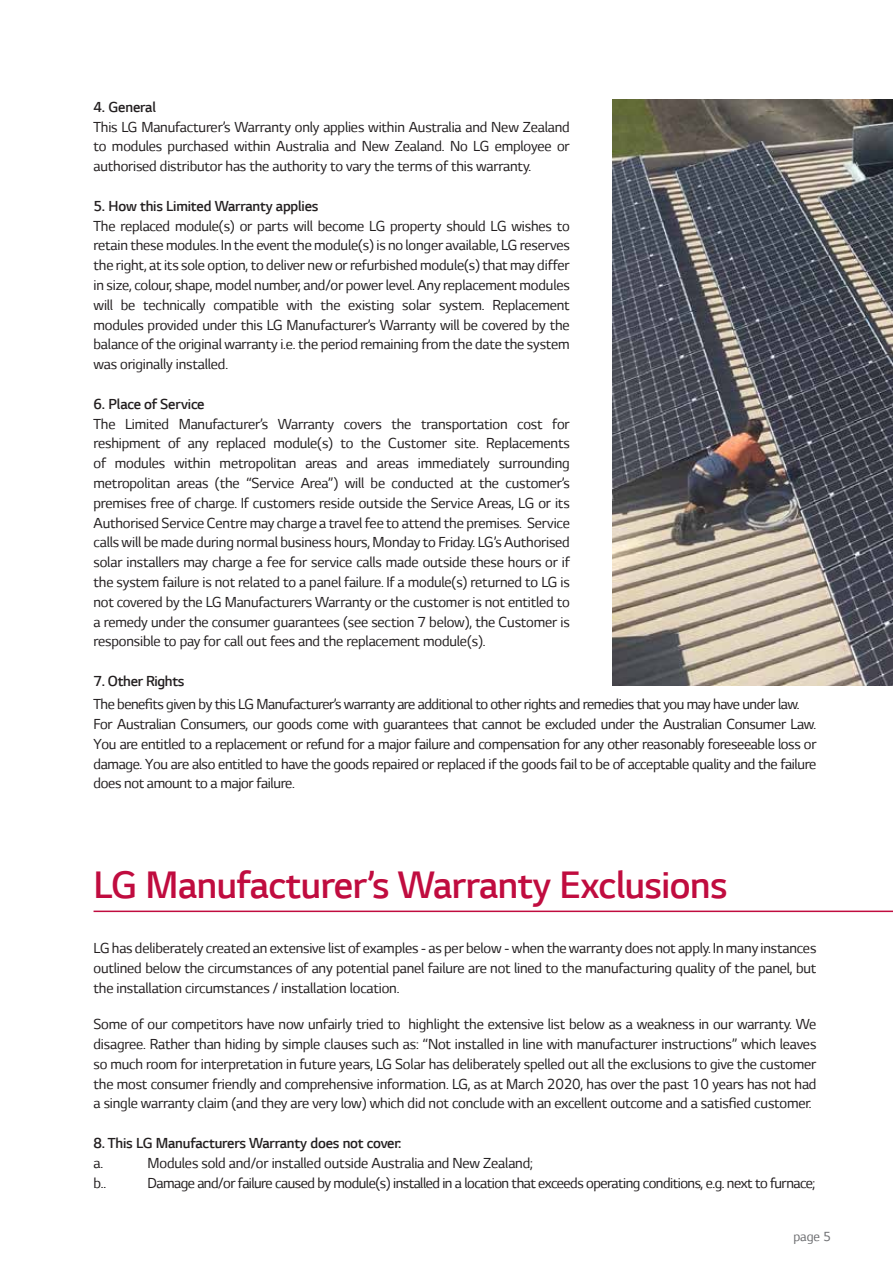
<style>
.page{position:relative;width:893px;height:1263px;background:#fff}
.page>*{position:absolute;margin:0;border:0;box-sizing:border-box;transform-origin:0 0}
.t1{font:300 43.5px "LG Smart";letter-spacing:-.01em;color:#c00c3f}
.t2{font:16.5px/19.8px "LG Smart";letter-spacing:-.02em;color:#231f20;text-align:justify}
.t3{font:300 16.5px "LG Smart";letter-spacing:-.01em;color:#231f20}
.t4{font:15px "LG Smart";color:#6d6e71}
</style>
<div class="page">
<img style="left:612px;top:100px;width:281px;height:585px">
<hr style="left:94px;top:910px;width:799px;height:2px;background:#c00c3f">
<p class="t3" style="left:94px;top:98px;width:64px">4. General</p>
<p class="t2" style="left:94px;top:117px;width:478px">This LG Manufacturer’s Warranty only applies within Australia and New Zealand to modules purchased within Australia and New Zealand. No LG employee or authorised distributor has the authority to vary the terms of this warranty.</p>
<p class="t3" style="left:94px;top:197px;width:226px">5. How this Limited Warranty applies</p>
<p class="t2" style="left:94px;top:216px;width:478px">The replaced module(s) or parts will become LG property should LG wishes to retain these modules. In the event the module(s) is no longer available, LG reserves the right, at its sole option, to deliver new or refurbished module(s) that may differ in size, colour, shape, model number, and/or power level. Any replacement modules will be technically compatible with the existing solar system. Replacement modules provided under this LG Manufacturer’s Warranty will be covered by the balance of the original warranty i.e. the period remaining from the date the system was originally installed.</p>
<p class="t3" style="left:94px;top:395px;width:113px">6. Place of Service</p>
<p class="t2" style="left:94px;top:414px;width:478px">The Limited Manufacturer’s Warranty covers the transportation cost for reshipment of any replaced module(s) to the Customer site. Replacements of modules within metropolitan areas and areas immediately surrounding metropolitan areas (the “Service Area”) will be conducted at the customer’s premises free of charge. If customers reside outside the Service Areas, LG or its Authorised Service Centre may charge a travel fee to attend the premises. Service calls will be made during normal business hours, Monday to Friday. LG’s Authorised solar installers may charge a fee for service calls made outside these hours or if the system failure is not related to a panel failure. If a module(s) returned to LG is not covered by the LG Manufacturers Warranty or the customer is not entitled to a remedy under the consumer guarantees (see section 7 below), the Customer is responsible to pay for call out fees and the replacement module(s).</p>
<p class="t3" style="left:94px;top:672px;width:92px">7. Other Rights</p>
<p class="t2" style="left:94px;top:694px;width:724px;text-align:left">The benefits given by this LG Manufacturer’s warranty are additional to other rights and remedies that you may have under law.<br>For Australian Consumers, our goods come with guarantees that cannot be excluded under the Australian Consumer Law.<br>You are entitled to a replacement or refund for a major failure and compensation for any other reasonably foreseeable loss or damage. You are also entitled to have the goods repaired or replaced if the goods fail to be of acceptable quality and the failure does not amount to a major failure.</p>
<h1 class="t1" style="left:94px;top:861px;width:636px">LG Manufacturer’s Warranty Exclusions</h1>
<p class="t2" style="left:94px;top:938px;width:724px">LG has deliberately created an extensive list of examples - as per below - when the warranty does not apply. In many instances outlined below the circumstances of any potential panel failure are not lined to the manufacturing quality of the panel, but the installation circumstances / installation location.</p>
<p class="t2" style="left:94px;top:1014px;width:724px">Some of our competitors have now unfairly tried to highlight the extensive list below as a weakness in our warranty. We disagree. Rather than hiding by simple clauses such as: “Not installed in line with manufacturer instructions” which leaves so much room for interpretation in future years, LG Solar has deliberately spelled out all the exclusions to give the customer the most consumer friendly and comprehensive information. LG, as at March 2020, has over the past 10 years has not had a single warranty claim (and they are very low) which did not conclude with an excellent outcome and a satisfied customer.</p>
<p class="t3" style="left:94px;top:1134px;width:309px">8. This LG Manufacturers Warranty does not cover:</p>
<p class="t2" style="left:94px;top:1153px;width:11px">a.</p>
<p class="t2" style="left:148px;top:1153px;width:387px">Modules sold and/or installed outside Australia and New Zealand;</p>
<p class="t2" style="left:94px;top:1173px;width:14px">b..</p>
<p class="t2" style="left:148px;top:1173px;width:669px">Damage and/or failure caused by module(s) installed in a location that exceeds operating conditions, e.g. next to furnace;</p>
<p class="t4" style="left:793px;top:1228px;width:39px">page 5</p>
</div>
